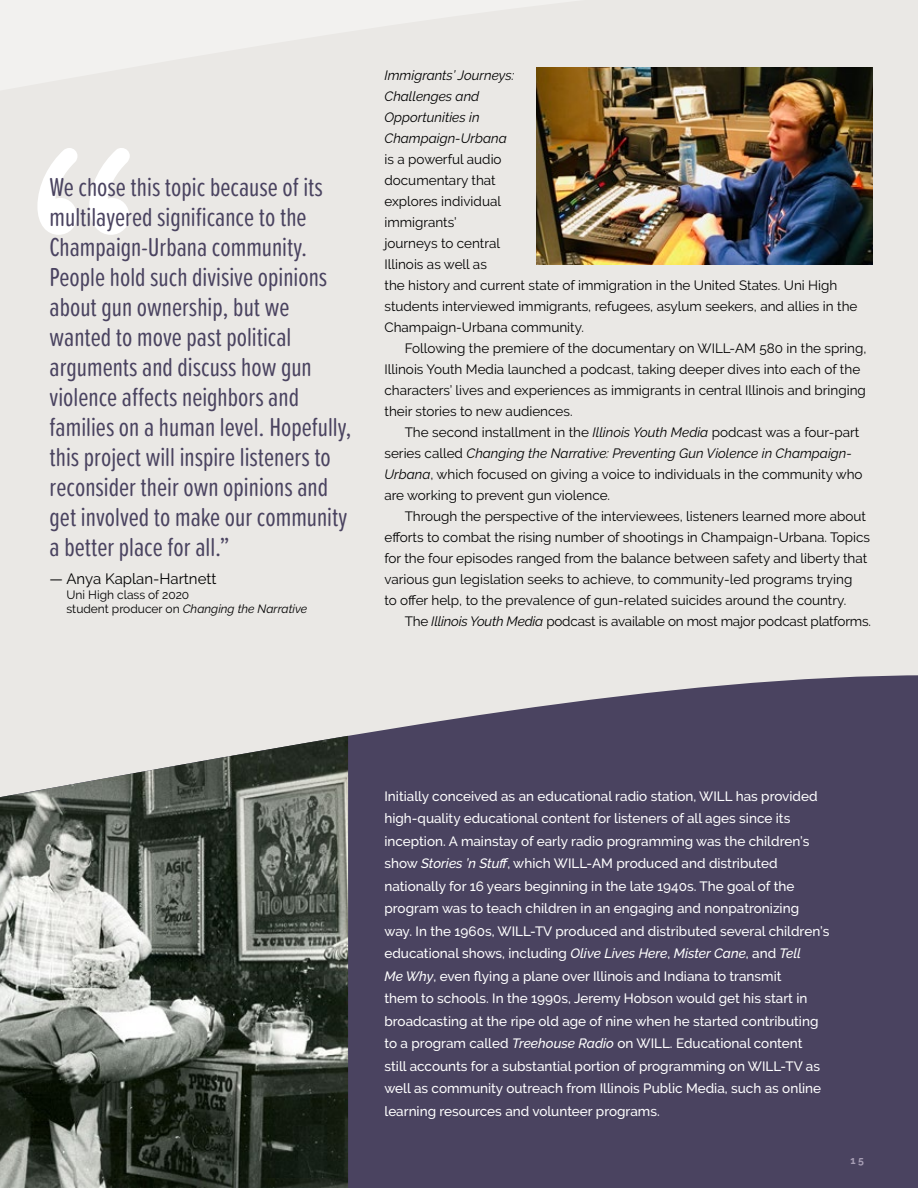
<style>
.page{position:relative;width:918px;height:1188px;background:#eae8e5}
.page>*{position:absolute;margin:0;border:0;box-sizing:border-box;transform-origin:0 0}
.t1{font:27px/30px "Proxima Soft Ex Cn";color:#4a4360}
.t2{font:15px "Raleway";color:#000}
.t3{font:13.5px/21px "Raleway";color:#000}
.t4{font:500 13.5px/22.5px "Raleway";color:#fff}
.t5{font:italic 13.5px/21px "Raleway";color:#000}
.t6{font:12px/14.4px "Raleway";color:#000}
.t7{font:700 10.5px "Raleway";color:#a69db4}
.s1{font-style:italic}
</style>
<div class="page">
<div style="left:347px;top:675px;width:571px;height:513px;background:#4a4360"></div>
<img style="left:0;top:736px;width:348px;height:452px">
<svg style="left:37px;top:148px;width:93px;height:87px"></svg>
<img style="left:536px;top:68px;width:336px;height:196px">
<p class="t1" style="left:50px;top:171px;width:304px">We chose this topic because of its multilayered significance to the<br>Champaign-Urbana community.<br>People hold such divisive opinions about gun ownership, but we wanted to move past political arguments and discuss how gun violence affects neighbors and families on a human level. Hopefully, this project will inspire listeners to reconsider their own opinions and get involved to make our community a better place for all.”</p>
<p class="t2" style="left:50px;top:570px;width:168px">— Anya Kaplan-Hartnett</p>
<p class="t6" style="left:66px;top:587px;width:242px">Uni High class of 2020<br>student producer on <span class="s1">Changing the Narrative</span></p>
<p class="t5" style="left:384px;top:65px;width:131px">Immigrants’ Journeys:<br>Challenges and<br>Opportunities in<br>Champaign-Urbana</p>
<p class="t3" style="left:384px;top:149px;width:475px">is a powerful audio<br>documentary that<br>explores individual<br>immigrants’<br>journeys to central<br>Illinois as well as<br>the history and current state of immigration in the United States. Uni High students interviewed immigrants, refugees, asylum seekers, and allies in the<br>Champaign-Urbana community.</p>
<p class="t3" style="left:384px;top:338px;width:483px;text-indent:20px">Following the premiere of the documentary on WILL-AM 580 in the spring, Illinois Youth Media launched a podcast, taking deeper dives into each of the characters’ lives and experiences as immigrants in central Illinois and bringing their stories to new audiences.</p>
<p class="t3" style="left:384px;top:422px;width:480px;text-indent:20px">The second installment in the <span class="s1">Illinois Youth Media</span> podcast was a four-part series called <span class="s1">Changing the Narrative: Preventing Gun Violence in Champaign-Urbana</span>, which focused on giving a voice to individuals in the community who are working to prevent gun violence.</p>
<p class="t3" style="left:384px;top:506px;width:487px;text-indent:20px">Through the perspective of the interviewees, listeners learned more about efforts to combat the rising number of shootings in Champaign-Urbana. Topics for the four episodes ranged from the balance between safety and liberty that various gun legislation seeks to achieve, to community-led programs trying<br>to offer help, to the prevalence of gun-related suicides around the country.</p>
<p class="t3" style="left:405px;top:611px;width:468px">The <span class="s1">Illinois Youth Media</span> podcast is available on most major podcast platforms.</p>
<p class="t4" style="left:384px;top:785px;width:446px">Initially conceived as an educational radio station, WILL has provided high-quality educational content for listeners of all ages since its inception. A mainstay of early radio programming was the children’s show <span class="s1">Stories ’n Stuff</span>, which WILL-AM produced and distributed nationally for 16 years beginning in the late 1940s. The goal of the program was to teach children in an engaging and nonpatronizing way. In the 1960s, WILL-TV produced and distributed several children’s educational shows, including <span class="s1">Olive Lives Here</span>, <span class="s1">Mister Cane</span>, and <span class="s1">Tell<br>Me Why</span>, even flying a plane over Illinois and Indiana to transmit<br>them to schools. In the 1990s, Jeremy Hobson would get his start in broadcasting at the ripe old age of nine when he started contributing to a program called <span class="s1">Treehouse Radio</span> on WILL. Educational content<br>still accounts for a substantial portion of programming on WILL-TV as well as community outreach from Illinois Public Media, such as online learning resources and volunteer programs.</p>
<p class="t7" style="left:850px;top:1155px;width:15px">15</p>
</div>
